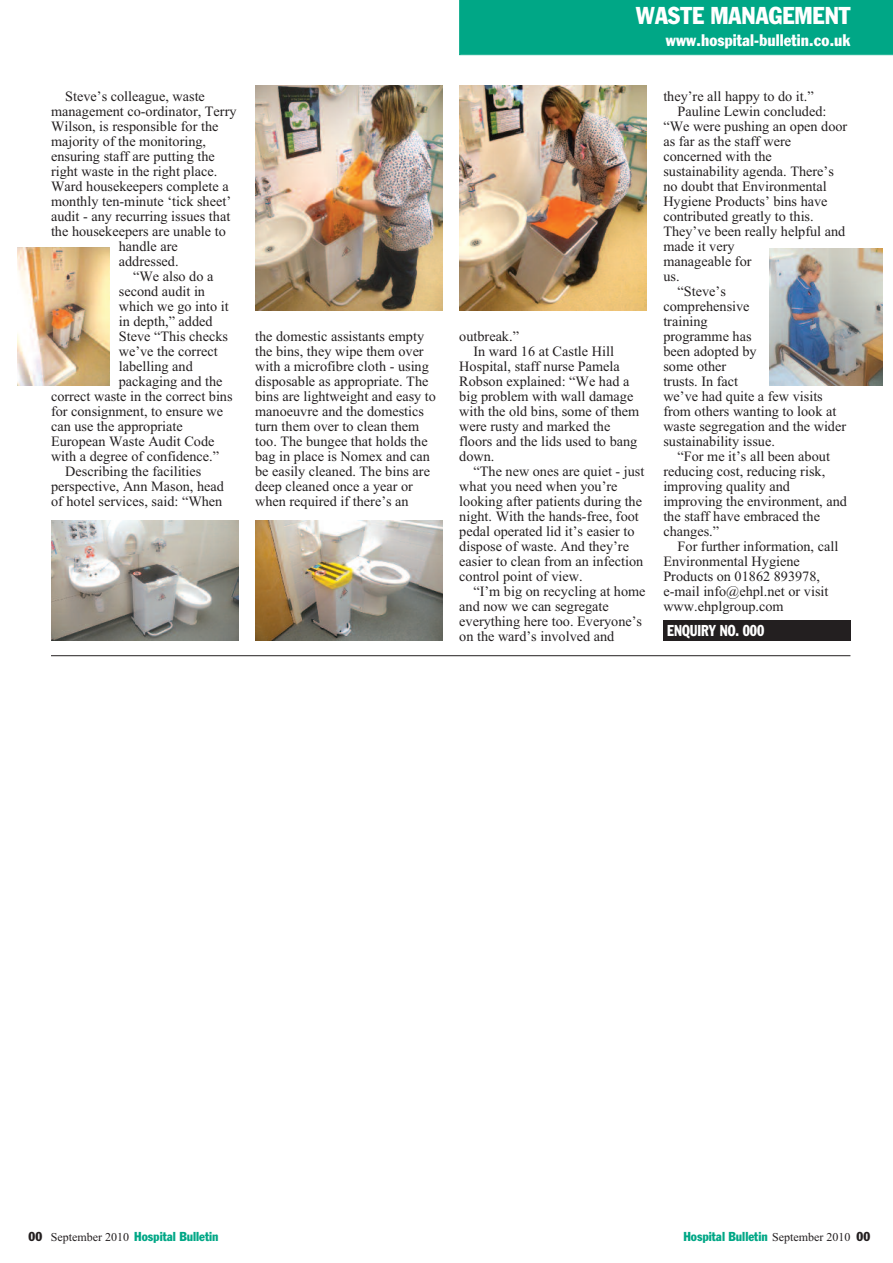
<style>
.page{position:relative;width:893px;height:1263px;background:#fff}
.page>*{position:absolute;margin:0;border:0;box-sizing:border-box;transform-origin:0 0}
.t1{font:24px "Franklin Gothic Condensed";color:#fff}
.t2{font:16.5px "Franklin Gothic Condensed";letter-spacing:.005em;color:#fff}
.t3{font:15.6px "Franklin Gothic Condensed";color:#fff;scale:.87 1}
.t4{font:14.25px/15px "Times New Roman";color:#231f20}
.t5{font:12.75px "Franklin Gothic Condensed";color:#00a786}
.s1{color:#231f20}
.s2{font-family:"Times New Roman";font-size:12px;color:#231f20}
</style>
<div class="page">
<hr style="left:51px;top:655px;width:799px;height:1px;background:#231f20">
<img style="left:255px;top:85px;width:187px;height:226px">
<img style="left:459px;top:85px;width:187px;height:226px">
<img style="left:769px;top:248px;width:114px;height:138px">
<img style="left:255px;top:521px;width:187px;height:120px">
<img style="left:51px;top:521px;width:187px;height:120px">
<div style="left:459px;top:0;width:434px;height:55px;background:#00a786"></div>
<div style="left:663px;top:621px;width:187px;height:20px;background:#231f20"></div>
<img style="left:17px;top:248px;width:93px;height:138px">
<p class="t4" style="left:65px;top:88px;width:141px">Steve’s colleague, waste</p>
<p class="t4" style="left:51px;top:103px;width:187px">management co-ordinator, Terry</p>
<p class="t4" style="left:51px;top:118px;width:169px">Wilson, is responsible for the</p>
<p class="t4" style="left:51px;top:133px;width:157px">majority of the monitoring,</p>
<p class="t4" style="left:51px;top:148px;width:165px">ensuring staff are putting the</p>
<p class="t4" style="left:51px;top:163px;width:168px">right waste in the right place.</p>
<p class="t4" style="left:51px;top:178px;width:179px">Ward housekeepers complete a</p>
<p class="t4" style="left:51px;top:193px;width:182px">monthly ten-minute ‘tick sheet’</p>
<p class="t4" style="left:51px;top:208px;width:181px">audit - any recurring issues that</p>
<p class="t4" style="left:51px;top:223px;width:176px">the housekeepers are unable to</p>
<p class="t4" style="left:119px;top:238px;width:60px">handle are</p>
<p class="t4" style="left:119px;top:253px;width:61px">addressed.</p>
<p class="t4" style="left:133px;top:268px;width:82px">“We also do a</p>
<p class="t4" style="left:119px;top:283px;width:88px">second audit in</p>
<p class="t4" style="left:119px;top:298px;width:112px">which we go into it</p>
<p class="t4" style="left:119px;top:313px;width:95px">in depth,” added</p>
<p class="t4" style="left:119px;top:328px;width:111px">Steve “This checks</p>
<p class="t4" style="left:119px;top:343px;width:100px">we’ve the correct</p>
<p class="t4" style="left:119px;top:358px;width:76px">labelling and</p>
<p class="t4" style="left:119px;top:373px;width:105px">packaging and the</p>
<p class="t4" style="left:51px;top:388px;width:183px">correct waste in the correct bins</p>
<p class="t4" style="left:51px;top:403px;width:174px">for consignment, to ensure we</p>
<p class="t4" style="left:51px;top:418px;width:133px">can use the appropriate</p>
<p class="t4" style="left:51px;top:433px;width:165px">European Waste Audit Code</p>
<p class="t4" style="left:51px;top:448px;width:170px">with a degree of confidence.”</p>
<p class="t4" style="left:65px;top:463px;width:138px">Describing the facilities</p>
<p class="t4" style="left:51px;top:478px;width:174px">perspective, Ann Mason, head</p>
<p class="t4" style="left:51px;top:493px;width:173px">of hotel services, said: “When</p>
<p class="t4" style="left:255px;top:328px;width:182px">the domestic assistants empty the bins, they wipe them over with a microfibre cloth - using disposable as appropriate. The bins are lightweight and easy to manoeuvre and the domestics turn them over to clean them too. The bungee that holds the bag in place is Nomex and can be easily cleaned. The bins are deep cleaned once a year or when required if there’s an</p>
<h1 class="t1" style="left:636px;top:1px;width:216px">WASTE MANAGEMENT</h1>
<p class="t2" style="left:666px;top:31px;width:186px">www.hospital-bulletin.co.uk</p>
<p class="t4" style="left:459px;top:328px;width:61px">outbreak.”</p>
<p class="t4" style="left:473px;top:343px;width:142px">In ward 16 at Castle Hill</p>
<p class="t4" style="left:459px;top:358px;width:162px">Hospital, staff nurse Pamela</p>
<p class="t4" style="left:459px;top:373px;width:172px">Robson explained: “We had a</p>
<p class="t4" style="left:459px;top:388px;width:176px">big problem with wall damage</p>
<p class="t4" style="left:459px;top:403px;width:182px">with the old bins, some of them</p>
<p class="t4" style="left:459px;top:418px;width:153px">were rusty and marked the</p>
<p class="t4" style="left:459px;top:433px;width:180px">floors and the lids used to bang</p>
<p class="t4" style="left:459px;top:448px;width:37px">down.</p>
<p class="t4" style="left:473px;top:463px;width:172px">“The new ones are quiet - just</p>
<p class="t4" style="left:459px;top:478px;width:160px">what you need when you’re</p>
<p class="t4" style="left:459px;top:493px;width:184px">looking after patients during the</p>
<p class="t4" style="left:459px;top:508px;width:181px">night. With the hands-free, foot</p>
<p class="t4" style="left:459px;top:523px;width:177px">pedal operated lid it’s easier to</p>
<p class="t4" style="left:459px;top:538px;width:171px">dispose of waste. And they’re</p>
<p class="t4" style="left:459px;top:553px;width:185px">easier to clean from an infection</p>
<p class="t4" style="left:459px;top:568px;width:125px">control point of view.</p>
<p class="t4" style="left:473px;top:583px;width:174px">“I’m big on recycling at home</p>
<p class="t4" style="left:459px;top:598px;width:151px">and now we can segregate</p>
<p class="t4" style="left:459px;top:613px;width:184px">everything here too. Everyone’s</p>
<p class="t4" style="left:459px;top:628px;width:157px">on the ward’s involved and</p>
<p class="t4" style="left:663px;top:88px;width:152px">they’re all happy to do it.”</p>
<p class="t4" style="left:678px;top:103px;width:150px">Pauline Lewin concluded:</p>
<p class="t4" style="left:663px;top:118px;width:185px">“We were pushing an open door</p>
<p class="t4" style="left:663px;top:133px;width:129px">as far as the staff were</p>
<p class="t4" style="left:663px;top:148px;width:110px">concerned with the</p>
<p class="t4" style="left:663px;top:163px;width:172px">sustainability agenda. There’s</p>
<p class="t4" style="left:663px;top:178px;width:165px">no doubt that Environmental</p>
<p class="t4" style="left:663px;top:193px;width:166px">Hygiene Products’ bins have</p>
<p class="t4" style="left:663px;top:208px;width:152px">contributed greatly to this.</p>
<p class="t4" style="left:663px;top:223px;width:184px">They’ve been really helpful and</p>
<p class="t4" style="left:663px;top:238px;width:73px">made it very</p>
<p class="t4" style="left:663px;top:253px;width:90px">manageable for</p>
<p class="t4" style="left:663px;top:268px;width:18px">us.</p>
<p class="t4" style="left:678px;top:283px;width:50px">“Steve’s</p>
<p class="t4" style="left:663px;top:298px;width:88px">comprehensive</p>
<p class="t4" style="left:663px;top:313px;width:46px">training</p>
<p class="t4" style="left:663px;top:328px;width:90px">programme has</p>
<p class="t4" style="left:663px;top:343px;width:95px">been adopted by</p>
<p class="t4" style="left:663px;top:358px;width:64px">some other</p>
<p class="t4" style="left:663px;top:373px;width:76px">trusts. In fact</p>
<p class="t4" style="left:663px;top:388px;width:161px">we’ve had quite a few visits</p>
<p class="t4" style="left:663px;top:403px;width:174px">from others wanting to look at</p>
<p class="t4" style="left:663px;top:418px;width:184px">waste segregation and the wider</p>
<p class="t4" style="left:663px;top:433px;width:113px">sustainability issue.</p>
<p class="t4" style="left:678px;top:448px;width:154px">“For me it’s all been about</p>
<p class="t4" style="left:663px;top:463px;width:163px">reducing cost, reducing risk,</p>
<p class="t4" style="left:663px;top:478px;width:128px">improving quality and</p>
<p class="t4" style="left:663px;top:493px;width:185px">improving the environment, and</p>
<p class="t4" style="left:663px;top:508px;width:158px">the staff have embraced the</p>
<p class="t4" style="left:663px;top:523px;width:57px">changes.”</p>
<p class="t4" style="left:678px;top:538px;width:162px">For further information, call</p>
<p class="t4" style="left:663px;top:553px;width:138px">Environmental Hygiene</p>
<p class="t4" style="left:663px;top:568px;width:158px">Products on 01862 893978,</p>
<p class="t4" style="left:663px;top:583px;width:167px">e-mail info@ehpl.net or visit</p>
<p class="t4" style="left:663px;top:598px;width:122px">www.ehplgroup.com</p>
<p class="t3" style="left:667px;top:621px;width:113px">ENQUIRY NO. 000</p>
<p class="t5" style="left:29px;top:1229px;width:191px"><span class="s1">00</span> <span class="s2">September 2010</span> Hospital Bulletin</p>
<p class="t5" style="left:683px;top:1229px;width:188px">Hospital Bulletin <span class="s2">September 2010</span> <span class="s1">00</span></p>
</div>
